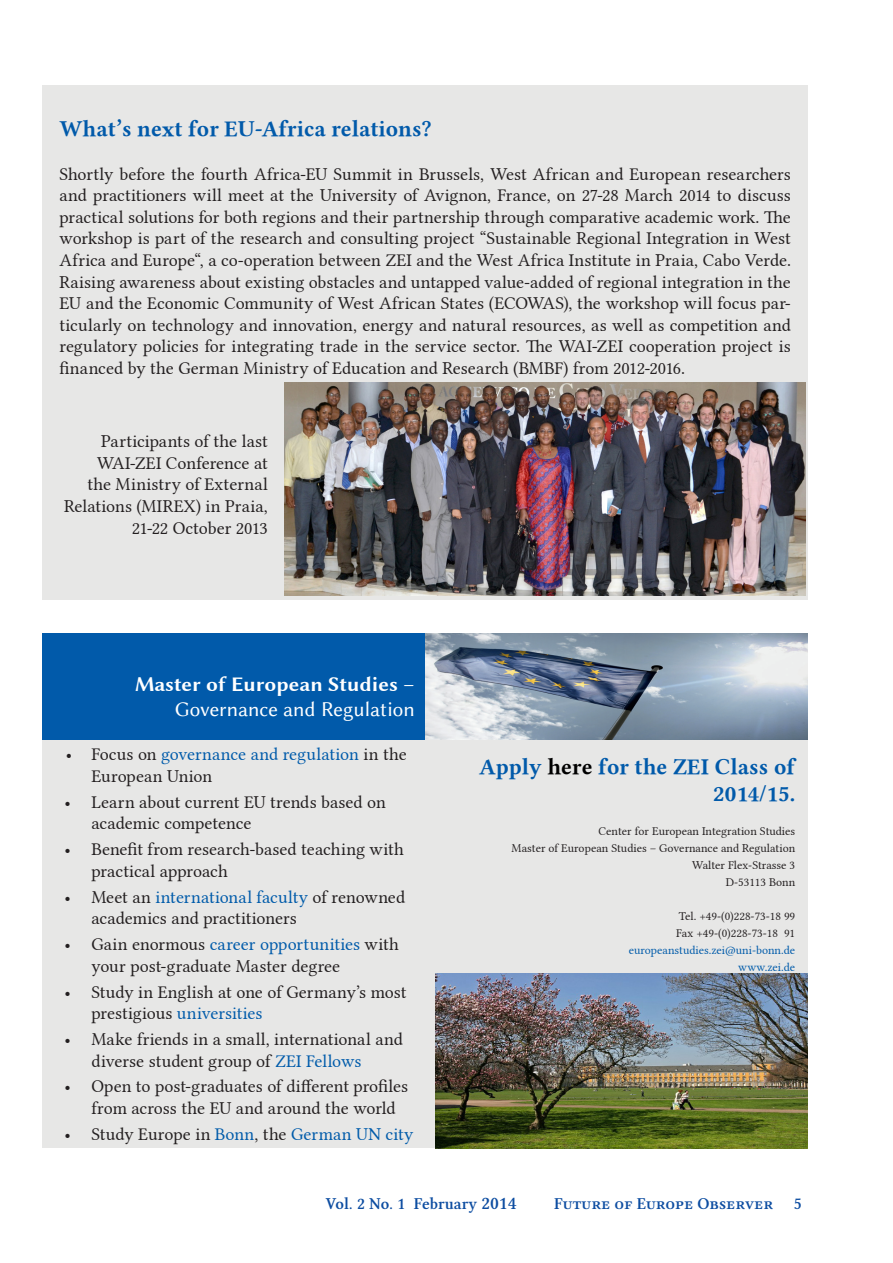
<style>
.page{position:relative;width:893px;height:1263px;background:#fff}
.page>*{position:absolute;margin:0;border:0;box-sizing:border-box;transform-origin:0 0}
.Texttitel{font:22.5px/27px "Linux Libertine GB";color:#015aaa;text-align:right}
.Headline_Titel_Weiß{font:21px "Lin Biolinum B";color:#fff}
.Subheadline_Titel_We{font:21px "Lin Biolinum";color:#fff}
.Normal_ohne_Initial{font:18px/21.6px "Lin Libertine";color:#231f20}
.t1{font:16.5px "Lin Libertine Z";color:#0d4da1}
.Fließtext_Schwarz{font:12px "Lin Libertine";color:#231f20}
.t2{font:12px "Lin Libertine";color:#005baa}
.s1{color:#005baa}
.s2{color:#000}
.s3{font-size:18px}
</style>
<div class="page">
<div style="left:43px;top:634px;width:765px;height:514px;background:#e7e7e6"></div>
<div style="left:43px;top:634px;width:382px;height:106px;background:#015aaa"></div>
<img style="left:425px;top:634px;width:383px;height:106px">
<img style="left:436px;top:974px;width:372px;height:174px">
<div style="left:43px;top:85px;width:765px;height:515px;background:#e7e7e6"></div>
<img style="left:285px;top:383px;width:521px;height:212px">
<p class="Texttitel" style="left:60px;top:115px;width:373px">What’s next for EU-Africa relations?</p>
<p class="Normal_ohne_Initial" style="left:60px;top:161px;width:733px;text-align:justify">Shortly before the fourth Africa-EU Summit in Brussels, West African and European researchers and practitioners will meet at the University of Avignon, France, on 27-28 March 2014 to discuss practical solutions for both regions and their partnership through comparative academic work. The workshop is part of the research and consulting project “Sustainable Regional Integration in West Africa and Europe“, a co-operation between ZEI and the West Africa Institute in Praia, Cabo Verde.<br>Raising awareness about existing obstacles and untapped value-added of regional integration in the EU and the Economic Community of West African States (ECOWAS), the workshop will focus par&shy;ticularly on technology and innovation, energy and natural resources, as well as competition and regulatory policies for integrating trade in the service sector. The WAI-ZEI cooperation project is financed by the German Ministry of Education and Research (BMBF) from 2012-2016.</p>
<p class="Normal_ohne_Initial" style="left:64px;top:429px;width:205px;text-align:right">Participants of the last<br>WAI-ZEI Conference at<br>the Ministry of External<br>Relations (MIREX) in Praia,<br>21-22 October 2013</p>
<p class="Headline_Titel_Weiß" style="left:135px;top:669px;width:281px">Master of European Studies –</p>
<p class="Subheadline_Titel_We" style="left:175px;top:697px;width:241px">Governance and Regulation</p>
<p class="Normal_ohne_Initial" style="left:91px;top:742px;width:317px;text-indent:-26px">• Focus on <span class="s1">governance and regulation</span> in the<br>European Union</p>
<p class="Normal_ohne_Initial" style="left:91px;top:789px;width:296px;text-indent:-27px">• Learn about current EU trends based on academic competence</p>
<p class="Normal_ohne_Initial" style="left:91px;top:836px;width:314px;text-indent:-27px">• Benefit from research-based teaching with practical approach</p>
<p class="Normal_ohne_Initial" style="left:91px;top:884px;width:315px;text-indent:-27px">• Meet an <span class="s1">international faculty</span> of renowned academics and practitioners</p>
<p class="Normal_ohne_Initial" style="left:91px;top:931px;width:309px;text-indent:-27px">• Gain enormous <span class="s1">career opportunities</span> with your post-graduate Master degree</p>
<p class="Normal_ohne_Initial" style="left:91px;top:979px;width:317px;text-indent:-27px">• Study in English at one of Germany’s most prestigious <span class="s1">universities</span></p>
<p class="Normal_ohne_Initial" style="left:91px;top:1026px;width:313px;text-indent:-27px">• Make friends in a small, international and diverse student group of <span class="s1">ZEI Fellows</span></p>
<p class="Normal_ohne_Initial" style="left:91px;top:1074px;width:318px;text-indent:-27px">• Open to post-graduates of different profiles from across the EU and around the world</p>
<p class="Normal_ohne_Initial" style="left:64px;top:1121px;width:350px">• Study Europe in <span class="s1">Bonn</span>, the <span class="s1">German UN city</span></p>
<p class="Texttitel" style="left:479px;top:752px;width:318px">Apply <span class="s2">here</span> for the ZEI Class of<br>2014/15.</p>
<p class="Fließtext_Schwarz" style="left:598px;top:821px;width:198px">Center for European Integration Studies</p>
<p class="Fließtext_Schwarz" style="left:512px;top:838px;width:285px">Master of European Studies – Governance and Regulation</p>
<p class="Fließtext_Schwarz" style="left:692px;top:855px;width:105px">Walter Flex-Strasse 3</p>
<p class="Fließtext_Schwarz" style="left:726px;top:872px;width:71px">D-53113 Bonn</p>
<p class="Fließtext_Schwarz" style="left:679px;top:906px;width:118px">Tel. +49-(0)228-73-18 99</p>
<p class="Fließtext_Schwarz" style="left:676px;top:923px;width:121px">Fax +49-(0)228-73-18 91</p>
<p class="t2" style="left:629px;top:940px;width:168px">europeanstudies.zei@uni-bonn.de</p>
<p class="t2" style="left:738px;top:957px;width:58px">www.zei.de</p>
<p class="t1" style="left:326px;top:1194px;width:192px">Vol. 2 No. 1 February <span class="s3">2014</span></p>
<p class="t1" style="left:554px;top:1194px;width:249px">Future of Europe Observer 5</p>
</div>
